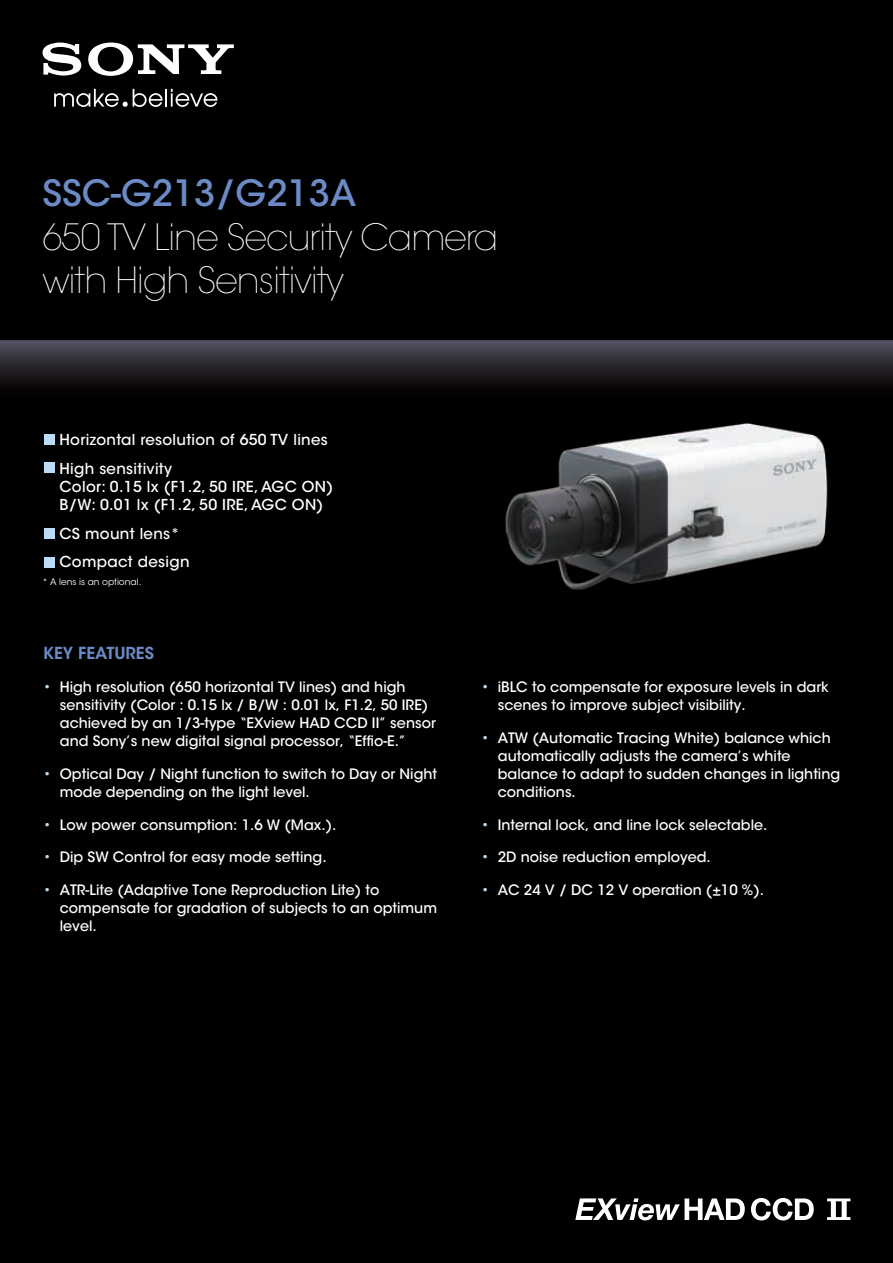
<style>
.page{position:relative;width:893px;height:1263px;background:#000}
.page>*{position:absolute;margin:0;border:0;box-sizing:border-box;transform-origin:0 0}
.t1{font:200 36px/43.2px "Avant Garde";letter-spacing:-.025em;color:#fff}
.t2{font:500 36px "ITC Avant Garde Std";color:#6c8bc6}
.t3{font:600 16.5px "ITC Avant Garde Std";color:#6c8bc6}
.t4{font:500 15px/28.7px "ITC Avant Garde Std";letter-spacing:.02em;color:#fff}
.t5{font:500 14.25px/18px "ITC Avant Garde Std";color:#fff}
.t6{font:9px "ITC Avant Garde Std";color:#fff}
.s1{color:#b9dbf3}
</style>
<div class="page">
<svg style="left:54px;top:89px;width:163px;height:18px"></svg>
<svg style="left:43px;top:43px;width:191px;height:33px"></svg>
<svg style="left:0;top:340px;width:893px;height:47px;background:#2d2a32"></svg>
<img style="left:505px;top:422px;width:323px;height:168px">
<svg style="left:827px;top:1198px;width:23px;height:22px"></svg>
<svg style="left:575px;top:1198px;width:170px;height:22px"></svg>
<svg style="left:751px;top:1198px;width:63px;height:22px"></svg>
<div style="left:44px;top:434px;width:11px;height:11px;background:#b9dbf3"></div>
<div style="left:44px;top:463px;width:11px;height:10px;background:#b9dbf3"></div>
<div style="left:44px;top:528px;width:11px;height:11px;background:#b9dbf3"></div>
<div style="left:44px;top:557px;width:11px;height:10px;background:#b9dbf3"></div>
<h1 class="t2" style="left:43px;top:179px;width:315px">SSC-G213/G213A</h1>
<h1 class="t1" style="left:43px;top:218px;width:457px">650 TV Line Security Camera with High Sensitivity</h1>
<p class="t4" style="left:60px;top:427px;width:270px">Horizontal resolution of 650 TV lines<br>High sensitivity</p>
<p class="t4" style="left:60px;top:479px;width:275px;line-height:18px">Color: 0.15 lx (F1.2, 50 IRE, AGC ON)<br>B/W: 0.01 lx (F1.2, 50 IRE, AGC ON)</p>
<p class="t4" style="left:60px;top:520px;width:132px">CS mount lens*<br>Compact design</p>
<p class="t6" style="left:43px;top:578px;width:100px">* A lens is an optional.</p>
<p class="t3" style="left:43px;top:647px;width:112px">KEY FEATURES</p>
<p class="t5" style="left:60px;top:679px;width:377px;text-indent:-17px"><span class="s1">•</span> High resolution (650 horizontal TV lines) and high sensitivity (Color : 0.15 lx / B/W : 0.01 lx, F1.2, 50 IRE) achieved by an 1/3-type “EXview HAD CCD II” sensor and Sony’s new digital signal processor, “Effio-E.”</p>
<p class="t5" style="left:60px;top:766px;width:379px;text-indent:-17px"><span class="s1">•</span> Optical Day / Night function to switch to Day or Night mode depending on the light level.</p>
<p class="t5" style="left:43px;top:817px;width:295px"><span class="s1">•</span> Low power consumption: 1.6 W (Max.).</p>
<p class="t5" style="left:43px;top:850px;width:285px"><span class="s1">•</span> Dip SW Control for easy mode setting.</p>
<p class="t5" style="left:60px;top:883px;width:379px;text-indent:-17px"><span class="s1">•</span> ATR-Lite (Adaptive Tone Reproduction Lite) to compensate for gradation of subjects to an optimum level.</p>
<p class="t5" style="left:498px;top:679px;width:332px;text-indent:-17px"><span class="s1">•</span> iBLC to compensate for exposure levels in dark scenes to improve subject visibility.</p>
<p class="t5" style="left:498px;top:730px;width:344px;text-indent:-17px"><span class="s1">•</span> ATW (Automatic Tracing White) balance which automatically adjusts the camera’s white balance to adapt to sudden changes in lighting conditions.</p>
<p class="t5" style="left:481px;top:817px;width:288px"><span class="s1">•</span> Internal lock, and line lock selectable.</p>
<p class="t5" style="left:481px;top:850px;width:231px"><span class="s1">•</span> 2D noise reduction employed.</p>
<p class="t5" style="left:481px;top:883px;width:284px"><span class="s1">•</span> AC 24 V / DC 12 V operation (±10 %).</p>
</div>
